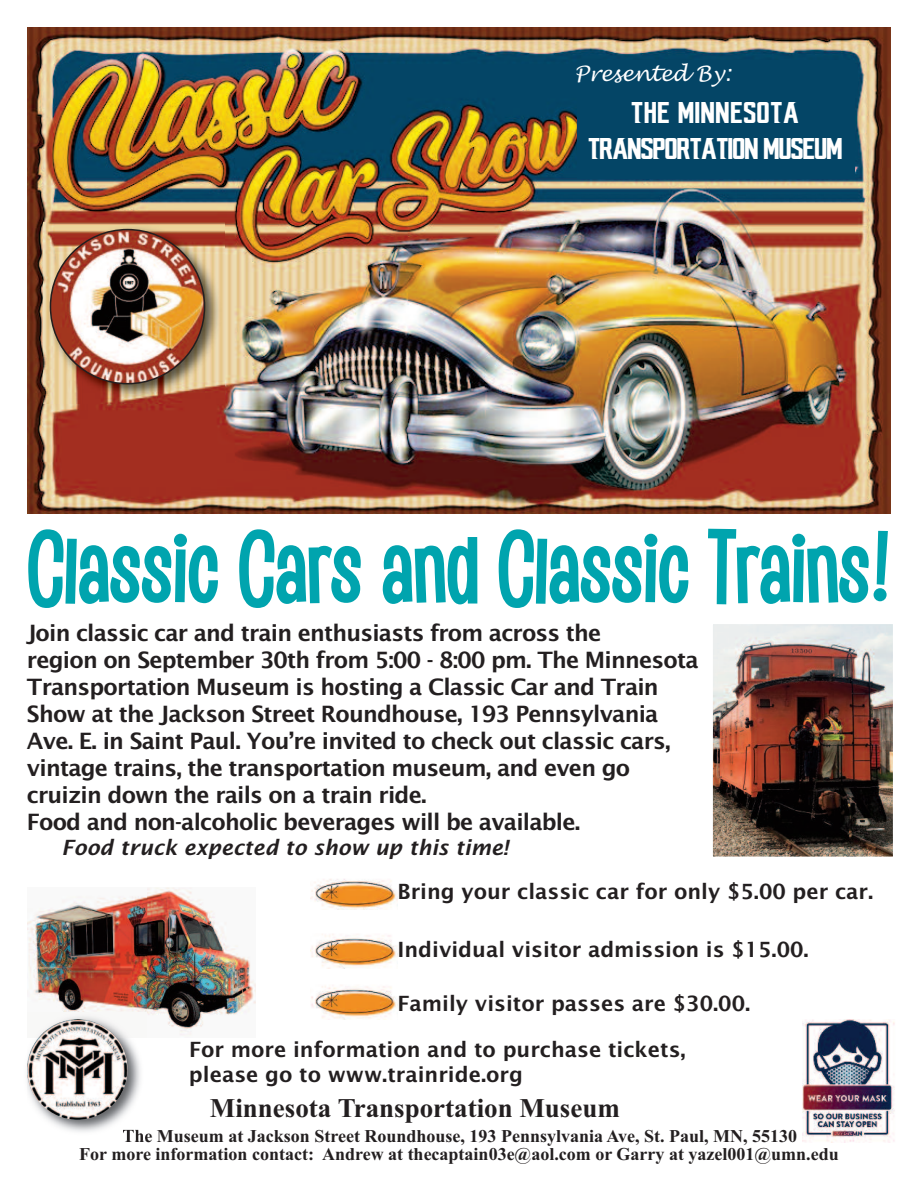
<style>
.page{position:relative;width:918px;height:1188px;background:#fff}
.page>*{position:absolute;margin:0;border:0;box-sizing:border-box;transform-origin:0 0}
.t1{font:82.5px "Saker Sans Bold PERSONALUSE";letter-spacing:.015em;color:#00a4ae}
.t2{font:30px/36px "NFL Minnesota Vikings";letter-spacing:-.05em;color:#fff;text-align:center}
.t3{font:700 27px "Times New Roman";color:#231f20}
.t4{font:600 22.5px/27px "Lucida Sans";letter-spacing:-.035em;color:#231f20}
.t5{font:600 21px/46px "Lucida Sans";color:#231f20}
.t6{font:italic 600 21px "Lucida Sans";color:#231f20}
.t7{font:italic 21px "Lucida Handwriting";color:#fff}
.t8{font:700 18px/18.6px "Times New Roman";color:#231f20;text-align:center}
</style>
<div class="page">
<img style="left:27px;top:27px;width:864px;height:487px">
<div style="left:578px;top:60px;width:277px;height:118px;background:#044566"></div>
<img style="left:43px;top:222px;width:182px;height:182px">
<img style="left:50px;top:229px;width:155px;height:155px">
<img style="left:714px;top:625px;width:178px;height:231px">
<img style="left:147px;top:888px;width:108px;height:148px">
<img style="left:28px;top:896px;width:119px;height:116px">
<img style="left:27px;top:1015px;width:113px;height:117px">
<img style="left:123px;top:1130px;width:24px;height:10px">
<img style="left:27px;top:1019px;width:101px;height:101px;border-radius:50%">
<img style="left:311px;top:934px;width:87px;height:34px">
<img style="left:311px;top:986px;width:87px;height:33px">
<img style="left:311px;top:879px;width:87px;height:31px">
<img style="left:803px;top:1020px;width:92px;height:123px">
<p class="t7" style="left:574px;top:61px;width:158px">Presented By:</p>
<h2 class="t2" style="left:589px;top:94px;width:257px">THE MINNESOTA<br>TRANSPORTATION MUSEUM</h2>
<h1 class="t1" style="left:28px;top:506px;width:864px">Classic Cars and Classic Trains!</h1>
<p class="t4" style="left:27px;top:620px;width:673px">Join classic car and train enthusiasts from across the<br>region on September 30th from 5:00 - 8:00 pm. The Minnesota Transportation Museum is hosting a Classic Car and Train Show at the Jackson Street Roundhouse, 193 Pennsylvania Ave. E. in Saint Paul. You’re invited to check out classic cars, vintage trains, the transportation museum, and even go cruizin down the rails on a train ride.<br>Food and non-alcoholic beverages will be available.</p>
<p class="t6" style="left:62px;top:835px;width:448px">Food truck expected to show up this time!</p>
<p class="t5" style="left:398px;top:869px;width:477px">Bring your classic car for only $5.00 per car.</p>
<p class="t5" style="left:398px;top:927px;width:413px">Individual visitor admission is $15.00.</p>
<p class="t5" style="left:189px;top:980px;width:563px;text-indent:209px">Family visitor passes are $30.00.<br>For more information and to purchase tickets,</p>
<p class="t5" style="left:189px;top:1052px;width:336px">please go to www.trainride.org</p>
<p class="t3" style="left:210px;top:1092px;width:412px">Minnesota Transportation Museum</p>
<p class="t8" style="left:79px;top:1126px;width:761px">The Museum at Jackson Street Roundhouse, 193 Pennsylvania Ave, St. Paul, MN, 55130<br>For more information contact: Andrew at thecaptain03e@aol.com or Garry at yazel001@umn.edu</p>
</div>
